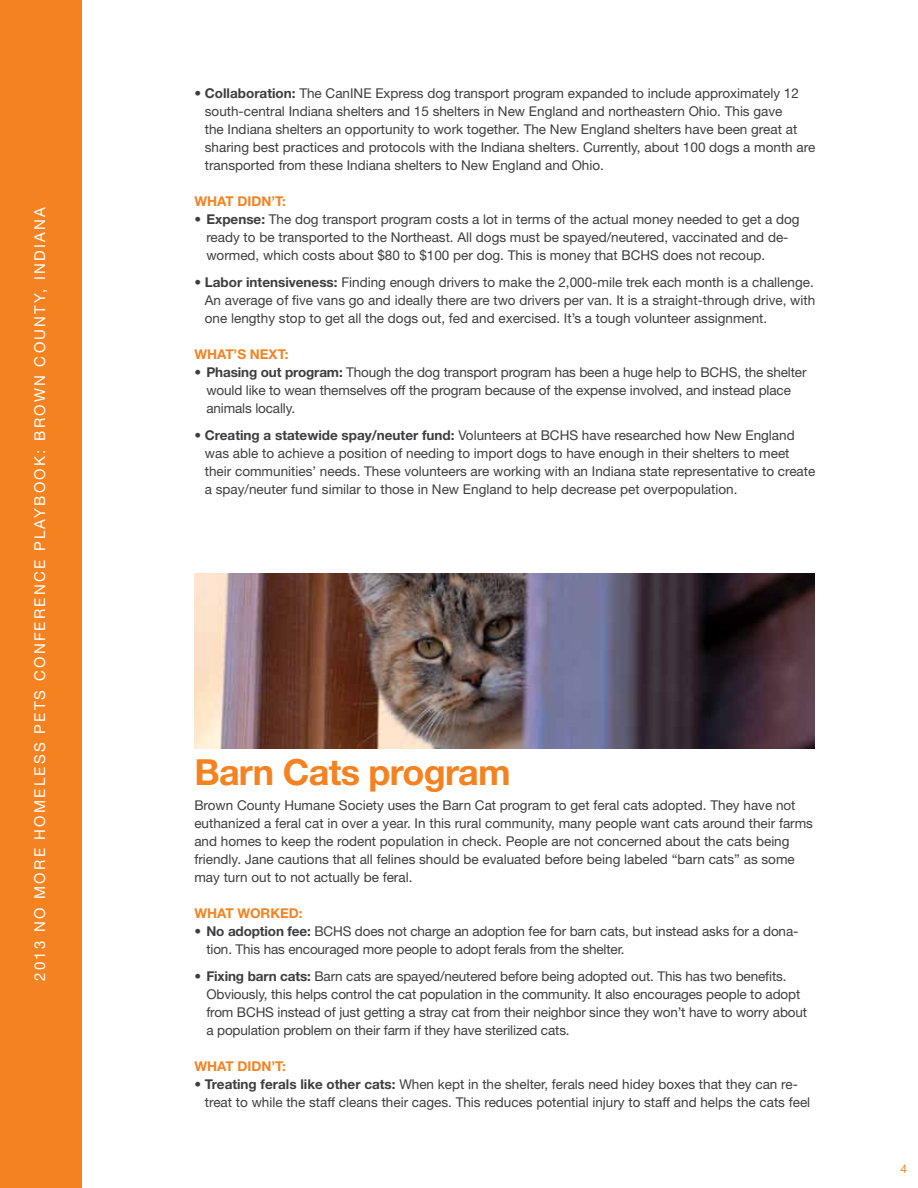
<style>
.page{position:relative;width:918px;height:1188px;background:#fff}
.page>*{position:absolute;margin:0;border:0;box-sizing:border-box;transform-origin:0 0}
.t1{font:700 36px "Helvetica Neue LT Std";letter-spacing:-.02em;color:#f58220}
.t2{font:15px "Helvetica Neue LT Std";letter-spacing:.15em;color:#fff}
.t3{font:13.5px/18px "Helvetica Neue LT Std";color:#3e3d3f}
.t4{font:700 13.5px "Helvetica Neue LT Std";color:#f58220}
.t5{font:12px "Helvetica Neue LT Std";color:#f58220}
.s1{font-weight:700}
</style>
<div class="page">
<div style="left:0;top:0;width:81px;height:1188px;background:#f58220"></div>
<img style="left:194px;top:573px;width:620px;height:175px">
<p class="t2" style="left:31px;top:981px;width:775px;rotate:-90deg">2013 No More Hom eless Pets Con ferenc e Playbook: Brown Coun ty, Indian a</p>
<p class="t3" style="left:205px;top:84px;width:612px;text-indent:-11px">• <span class="s1">Collaboration:</span> The CanINE Express dog transport program expanded to include approximately 12 south-central Indiana shelters and 15 shelters in New England and northeastern Ohio. This gave<br>the Indiana shelters an opportunity to work together. The New England shelters have been great at sharing best practices and protocols with the Indiana shelters. Currently, about 100 dogs a month are transported from these Indiana shelters to New England and Ohio.</p>
<p class="t4" style="left:194px;top:193px;width:93px">What didn’t:</p>
<p class="t3" style="left:206px;top:210px;width:595px;text-indent:-12px">• <span class="s1">Expense:</span> The dog transport program costs a lot in terms of the actual money needed to get a dog ready to be transported to the Northeast. All dogs must be spayed/neutered, vaccinated and de&shy;wormed, which costs about $80 to $100 per dog. This is money that BCHS does not recoup.</p>
<p class="t3" style="left:205px;top:273px;width:612px;text-align:justify;text-indent:-11px">• <span class="s1">Labor intensiveness:</span> Finding enough drivers to make the 2,000-mile trek each month is a challenge.<br>An average of five vans go and ideally there are two drivers per van. It is a straight-through drive, with one lengthy stop to get all the dogs out, fed and exercised. It’s a tough volunteer assignment.</p>
<p class="t4" style="left:194px;top:346px;width:96px">What’s next:</p>
<p class="t3" style="left:206px;top:363px;width:602px;text-indent:-12px">• <span class="s1">Phasing out program:</span> Though the dog transport program has been a huge help to BCHS, the shelter would like to wean themselves off the program because of the expense involved, and instead place animals locally.</p>
<p class="t3" style="left:205px;top:426px;width:612px;text-indent:-11px">• <span class="s1">Creating a statewide spay/neuter fund:</span> Volunteers at BCHS have researched how New England was able to achieve a position of needing to import dogs to have enough in their shelters to meet their communities’ needs. These volunteers are working with an Indiana state representative to create a spay/neuter fund similar to those in New England to help decrease pet overpopulation.</p>
<h1 class="t1" style="left:194px;top:750px;width:318px">Barn Cats program</h1>
<p class="t3" style="left:194px;top:796px;width:620px">Brown County Humane Society uses the Barn Cat program to get feral cats adopted. They have not euthanized a feral cat in over a year. In this rural community, many people want cats around their farms and homes to keep the rodent population in check. People are not concerned about the cats being friendly. Jane cautions that all felines should be evaluated before being labeled “barn cats” as some may turn out to not actually be feral.</p>
<p class="t4" style="left:194px;top:905px;width:110px">What worked:</p>
<p class="t3" style="left:206px;top:922px;width:593px;text-indent:-12px">• <span class="s1">No adoption fee:</span> BCHS does not charge an adoption fee for barn cats, but instead asks for a dona&shy;tion. This has encouraged more people to adopt ferals from the shelter.</p>
<p class="t3" style="left:206px;top:967px;width:602px;text-indent:-12px">• <span class="s1">Fixing barn cats:</span> Barn cats are spayed/neutered before being adopted out. This has two benefits.<br>Obviously, this helps control the cat population in the community. It also encourages people to adopt from BCHS instead of just getting a stray cat from their neighbor since they won’t have to worry about a population problem on their farm if they have sterilized cats.</p>
<p class="t4" style="left:194px;top:1058px;width:93px">What didn’t:</p>
<p class="t3" style="left:205px;top:1075px;width:607px;text-indent:-11px">• <span class="s1">Treating ferals like other cats:</span> When kept in the shelter, ferals need hidey boxes that they can re&shy;treat to while the staff cleans their cages. This reduces potential injury to staff and helps the cats feel</p>
<p class="t5" style="left:901px;top:1162px;width:8px">4</p>
</div>
